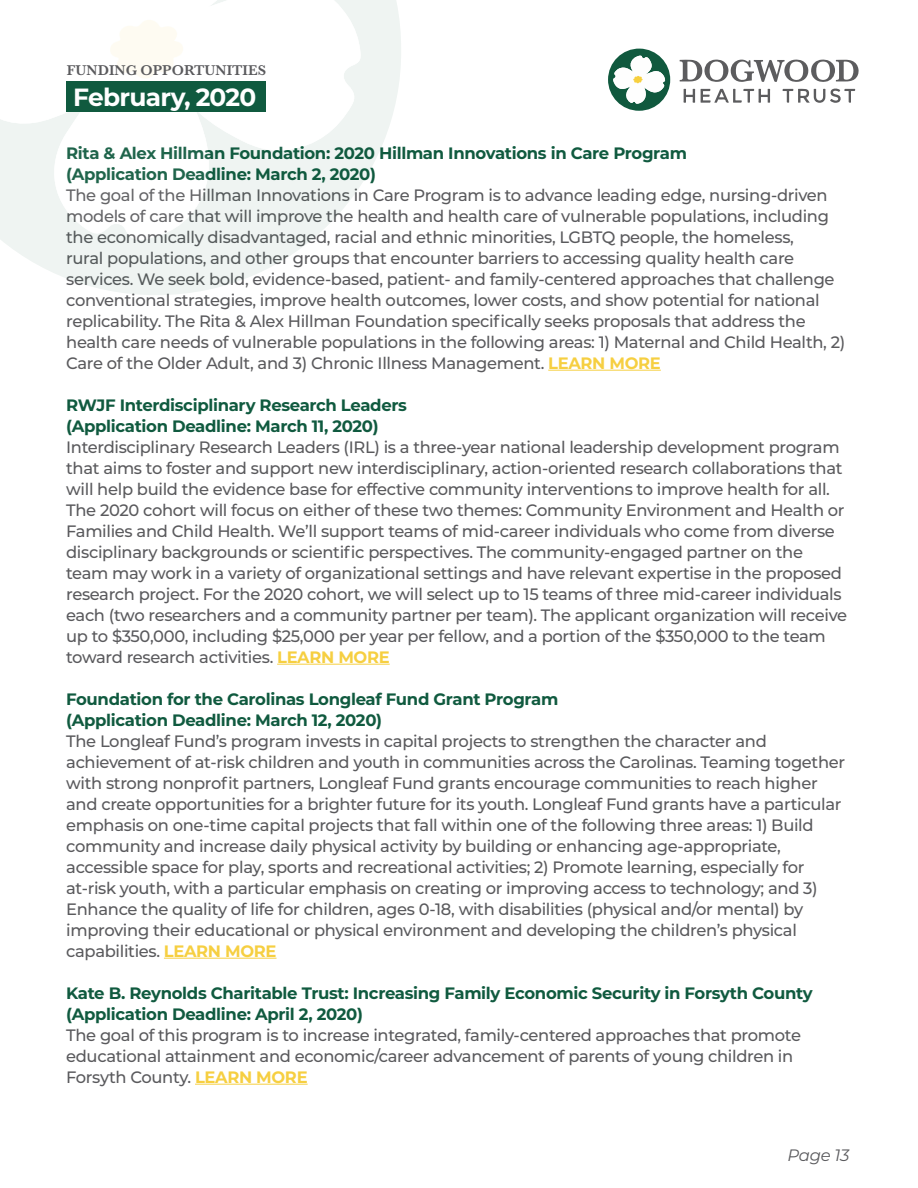
<style>
.page{position:relative;width:918px;height:1188px;background:#fff}
.page>*{position:absolute;margin:0;border:0;box-sizing:border-box;transform-origin:0 0}
.t1{font:700 24.9px "Montserrat";letter-spacing:-.03em;color:#fff}
.t2{font:500 16.5px/21px "Montserrat";letter-spacing:-.02em;color:#5a5a5d}
.t3{font:700 16.5px/21px "Montserrat";letter-spacing:-.02em;color:#105a3f}
.t4{font:italic 16.5px "Montserrat";letter-spacing:-.02em;color:#5a5a5d}
.t5{font:600 14.7px "Baskerville";color:#5a5a5d}
.s1{font-weight:700;color:#f6cf41}
</style>
<div class="page">
<svg style="left:679px;top:59px;width:180px;height:44px"></svg>
<svg style="left:608px;top:48px;width:62px;height:63px"></svg>
<hr style="left:548px;top:370px;width:113px;height:1px;background:#f6cf41">
<hr style="left:277px;top:664px;width:113px;height:1px;background:#f6cf41">
<hr style="left:164px;top:958px;width:113px;height:1px;background:#f6cf41">
<hr style="left:195px;top:1084px;width:113px;height:1px;background:#f6cf41">
<svg style="left:3px;top:0;width:398px;height:295px;fill:#eff4f2"></svg>
<svg style="left:0;top:0;width:361px;height:241px"></svg>
<svg style="left:110px;top:18px;width:73px;height:63px"></svg>
<div style="left:66px;top:81px;width:200px;height:31px;background:#105a3f"></div>
<p class="t5" style="left:67px;top:60px;width:201px">FUNDING OPPORTUNITIES</p>
<h1 class="t1" style="left:73px;top:79px;width:185px">February, 2020</h1>
<p class="t3" style="left:66px;top:141px;width:622px">Rita &amp; Alex Hillman Foundation: 2020 Hillman Innovations in Care Program (Application Deadline: March 2, 2020)</p>
<p class="t2" style="left:66px;top:184px;width:781px">The goal of the Hillman Innovations in Care Program is to advance leading edge, nursing-driven models of care that will improve the health and health care of vulnerable populations, including the economically disadvantaged, racial and ethnic minorities, LGBTQ people, the homeless,<br>rural populations, and other groups that encounter barriers to accessing quality health care services. We seek bold, evidence-based, patient- and family-centered approaches that challenge conventional strategies, improve health outcomes, lower costs, and show potential for national replicability. The Rita &amp; Alex Hillman Foundation specifically seeks proposals that address the health care needs of vulnerable populations in the following areas: 1) Maternal and Child Health, 2)<br>Care of the Older Adult, and 3) Chronic Illness Management. <span class="s1">LEARN MORE</span></p>
<p class="t3" style="left:66px;top:393px;width:342px">RWJF Interdisciplinary Research Leaders (Application Deadline: March 11, 2020)</p>
<p class="t2" style="left:66px;top:436px;width:783px">Interdisciplinary Research Leaders (IRL) is a three-year national leadership development program that aims to foster and support new interdisciplinary, action-oriented research collaborations that will help build the evidence base for effective community interventions to improve health for all.<br>The 2020 cohort will focus on either of these two themes: Community Environment and Health or Families and Child Health. We’ll support teams of mid-career individuals who come from diverse disciplinary backgrounds or scientific perspectives. The community-engaged partner on the team may work in a variety of organizational settings and have relevant expertise in the proposed research project. For the 2020 cohort, we will select up to 15 teams of three mid-career individuals each (two researchers and a community partner per team). The applicant organization will receive up to $350,000, including $25,000 per year per fellow, and a portion of the $350,000 to the team toward research activities. <span class="s1">LEARN MORE</span></p>
<p class="t3" style="left:66px;top:687px;width:494px">Foundation for the Carolinas Longleaf Fund Grant Program (Application Deadline: March 12, 2020)</p>
<p class="t2" style="left:66px;top:730px;width:781px">The Longleaf Fund’s program invests in capital projects to strengthen the character and achievement of at-risk children and youth in communities across the Carolinas. Teaming together with strong nonprofit partners, Longleaf Fund grants encourage communities to reach higher and create opportunities for a brighter future for its youth. Longleaf Fund grants have a particular emphasis on one-time capital projects that fall within one of the following three areas: 1) Build community and increase daily physical activity by building or enhancing age-appropriate, accessible space for play, sports and recreational activities; 2) Promote learning, especially for at-risk youth, with a particular emphasis on creating or improving access to technology; and 3)<br>Enhance the quality of life for children, ages 0-18, with disabilities (physical and/or mental) by improving their educational or physical environment and developing the children’s physical capabilities. <span class="s1">LEARN MORE</span></p>
<p class="t3" style="left:66px;top:981px;width:748px">Kate B. Reynolds Charitable Trust: Increasing Family Economic Security in Forsyth County (Application Deadline: April 2, 2020)</p>
<p class="t2" style="left:66px;top:1024px;width:736px">The goal of this program is to increase integrated, family-centered approaches that promote educational attainment and economic/career advancement of parents of young children in<br>Forsyth County. <span class="s1">LEARN MORE</span></p>
<p class="t4" style="left:788px;top:1144px;width:63px">Page 13</p>
</div>
